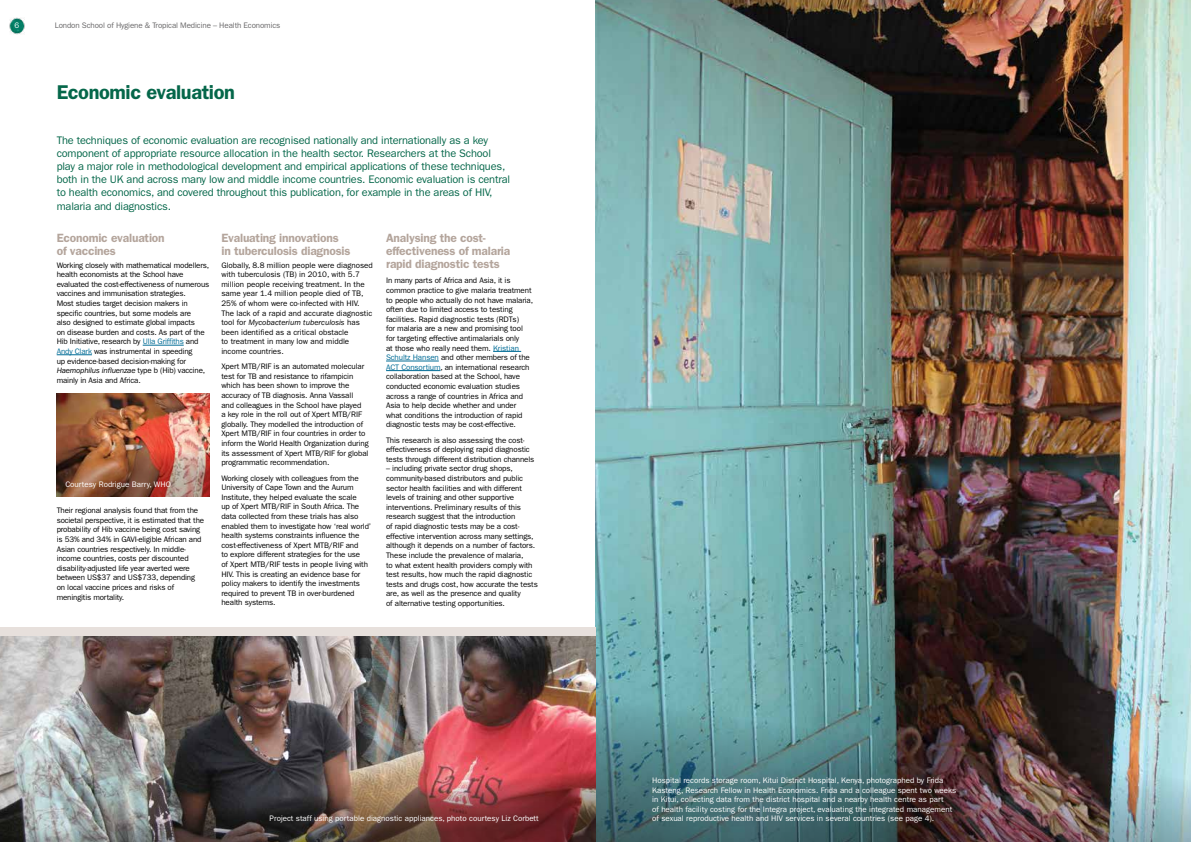
<style>
.page{position:relative;width:1191px;height:842px;background:#fff}
.page>*{position:absolute;margin:0;border:0;box-sizing:border-box;transform-origin:0 0}
.t1{font:600 20px "Franklin Gothic LT";letter-spacing:-.02em;color:#05674a}
.Sub_Header{font:600 12px/13px "Franklin Gothic LT";letter-spacing:-.015em;color:#b4a59c}
.body_copy{font:600 12px/13px "Franklin Gothic LT";letter-spacing:-.015em;color:#b4a59c}
.Intro_Para{font:11px/13.2px "Franklin Gothic LT";letter-spacing:-.015em;color:#05674a}
.body_copy-2{font:8px/9.6px "Franklin Gothic LT";letter-spacing:-.015em;color:#000}
.body_copy-3{font:8px/9.6px "Franklin Gothic LT";color:#fff}
.body_copy-4{font:8px "Franklin Gothic LT";letter-spacing:-.015em;color:#696869}
.s1{color:#006c96}
.s2{font-style:italic}
</style>
<div class="page">
<img style="left:595px;top:0;width:596px;height:677px">
<img style="left:595px;top:677px;width:596px;height:165px">
<img style="left:0;top:636px;width:595px;height:124px">
<img style="left:0;top:760px;width:595px;height:82px">
<hr style="left:143px;top:345px;width:41px;height:1px;background:#006c96">
<hr style="left:57px;top:355px;width:35px;height:1px;background:#006c96">
<svg style="left:493px;top:351px;width:28px;height:1px"></svg>
<hr style="left:386px;top:361px;width:53px;height:1px;background:#006c96">
<hr style="left:386px;top:370px;width:54px;height:1px;background:#006c96">
<img style="left:56px;top:393px;width:153px;height:52px">
<div style="left:0;top:627px;width:595px;height:9px;background:#e7e0dc"></div>
<img style="left:9px;top:18px;width:16px;height:16px">
<img style="left:56px;top:445px;width:153px;height:52px">
<p class="body_copy-3" style="left:15px;top:21px;width:6px">6</p>
<p class="body_copy-4" style="left:55px;top:21px;width:227px">London School of Hygiene &amp; Tropical Medicine – Health Economics</p>
<p class="t1" style="left:57px;top:80px;width:180px">Economic evaluation</p>
<p class="Intro_Para" style="left:57px;top:133px;width:455px">The techniques of economic evaluation are recognised nationally and internationally as a key component of appropriate resource allocation in the health sector. Researchers at the School play a major role in methodological development and empirical applications of these techniques, both in the UK and across many low and middle income countries. Economic evaluation is central to health economics, and covered throughout this publication, for example in the areas of HIV, malaria and diagnostics.</p>
<p class="Sub_Header" style="left:57px;top:231px;width:110px">Economic evaluation of vaccines</p>
<p class="body_copy-2" style="left:57px;top:260px;width:154px">Working closely with mathematical modellers, health economists at the School have evaluated the cost-effectiveness of numerous vaccines and immunisation strategies.<br>Most studies target decision makers in specific countries, but some models are<br>also designed to estimate global impacts<br>on disease burden and costs. As part of the Hib Initiative, research by <span class="s1">Ulla Griffiths</span> and <span class="s1">Andy Clark</span> was instrumental in speeding<br>up evidence-based decision-making for <span class="s2">Haemophilus influenzae</span> type b (Hib) vaccine, mainly in Asia and Africa.</p>
<p class="body_copy-3" style="left:65px;top:480px;width:107px">Courtesy Rodrigue Barry, WHO</p>
<p class="body_copy-2" style="left:57px;top:506px;width:149px">Their regional analysis found that from the societal perspective, it is estimated that the probability of Hib vaccine being cost saving is 53% and 34% in GAVI-eligible African and Asian countries respectively. In middle&shy;income countries, costs per discounted disability-adjusted life year averted were between US$37 and US$733, depending on local vaccine prices and risks of meningitis mortality.</p>
<p class="Sub_Header" style="left:221px;top:231px;width:131px">Evaluating innovations in tuberculosis diagnosis</p>
<p class="body_copy-2" style="left:221px;top:260px;width:153px">Globally, 8.8 million people were diagnosed with tuberculosis (TB) in 2010, with 5.7 million people receiving treatment. In the same year 1.4 million people died of TB, 25% of whom were co-infected with HIV.<br>The lack of a rapid and accurate diagnostic tool for <span class="s2">Mycobacterium tuberculosis</span> has been identified as a critical obstacle<br>to treatment in many low and middle income countries.</p>
<p class="body_copy-2" style="left:221px;top:362px;width:149px">Xpert MTB/RIF is an automated molecular test for TB and resistance to rifampicin which has been shown to improve the accuracy of TB diagnosis. Anna Vassall<br>and colleagues in the School have played<br>a key role in the roll out of Xpert MTB/RIF globally. They modelled the introduction of Xpert MTB/RIF in four countries in order to inform the World Health Organization during its assessment of Xpert MTB/RIF for global programmatic recommendation.</p>
<p class="body_copy-2" style="left:221px;top:473px;width:151px">Working closely with colleagues from the University of Cape Town and the Aurum Institute, they helped evaluate the scale<br>up of Xpert MTB/RIF in South Africa. The data collected from these trials has also enabled them to investigate how ‘real world’ health systems constraints influence the cost-effectiveness of Xpert MTB/RIF and<br>to explore different strategies for the use<br>of Xpert MTB/RIF tests in people living with HIV. This is creating an evidence base for policy makers to identify the investments required to prevent TB in over-burdened health systems.</p>
<p class="body_copy" style="left:386px;top:231px;width:126px">Analysing the cost&shy;effectiveness of malaria rapid diagnostic tests</p>
<p class="body_copy-2" style="left:386px;top:276px;width:149px">In many parts of Africa and Asia, it is common practice to give malaria treatment to people who actually do not have malaria, often due to limited access to testing facilities. Rapid diagnostic tests (RDTs)<br>for malaria are a new and promising tool for targeting effective antimalarials only<br>at those who really need them. <span class="s1">Kristian Schultz Hansen</span> and other members of the <span class="s1">ACT Consortium</span>, an international research collaboration based at the School, have conducted economic evaluation studies across a range of countries in Africa and Asia to help decide whether and under what conditions the introduction of rapid diagnostic tests may be cost-effective.</p>
<p class="body_copy-2" style="left:386px;top:435px;width:150px">This research is also assessing the cost&shy;effectiveness of deploying rapid diagnostic tests through different distribution channels</p>
<p class="body_copy-2" style="left:386px;top:464px;width:153px">– including private sector drug shops, community-based distributors and public sector health facilities and with different levels of training and other supportive interventions. Preliminary results of this research suggest that the introduction<br>of rapid diagnostic tests may be a cost&shy;effective intervention across many settings, although it depends on a number of factors.<br>These include the prevalence of malaria,<br>to what extent health providers comply with test results, how much the rapid diagnostic tests and drugs cost, how accurate the tests are, as well as the presence and quality<br>of alternative testing opportunities.</p>
<p class="body_copy-3" style="left:652px;top:775px;width:306px">Hospital records storage room, Kitui District Hospital, Kenya, photographed by Frida Kasteng, Research Fellow in Health Economics. Frida and a colleague spent two weeks in Kitui, collecting data from the district hospital and a nearby health centre as part<br>of health facility costing for the Integra project, evaluating the integrated management</p>
<p class="body_copy-3" style="left:270px;top:813px;width:271px">Project staff using portable diagnostic appliances, photo courtesy Liz Corbett</p>
<p class="body_copy-3" style="left:652px;top:814px;width:284px">of sexual reproductive health and HIV services in several countries (see page 4).</p>
</div>
